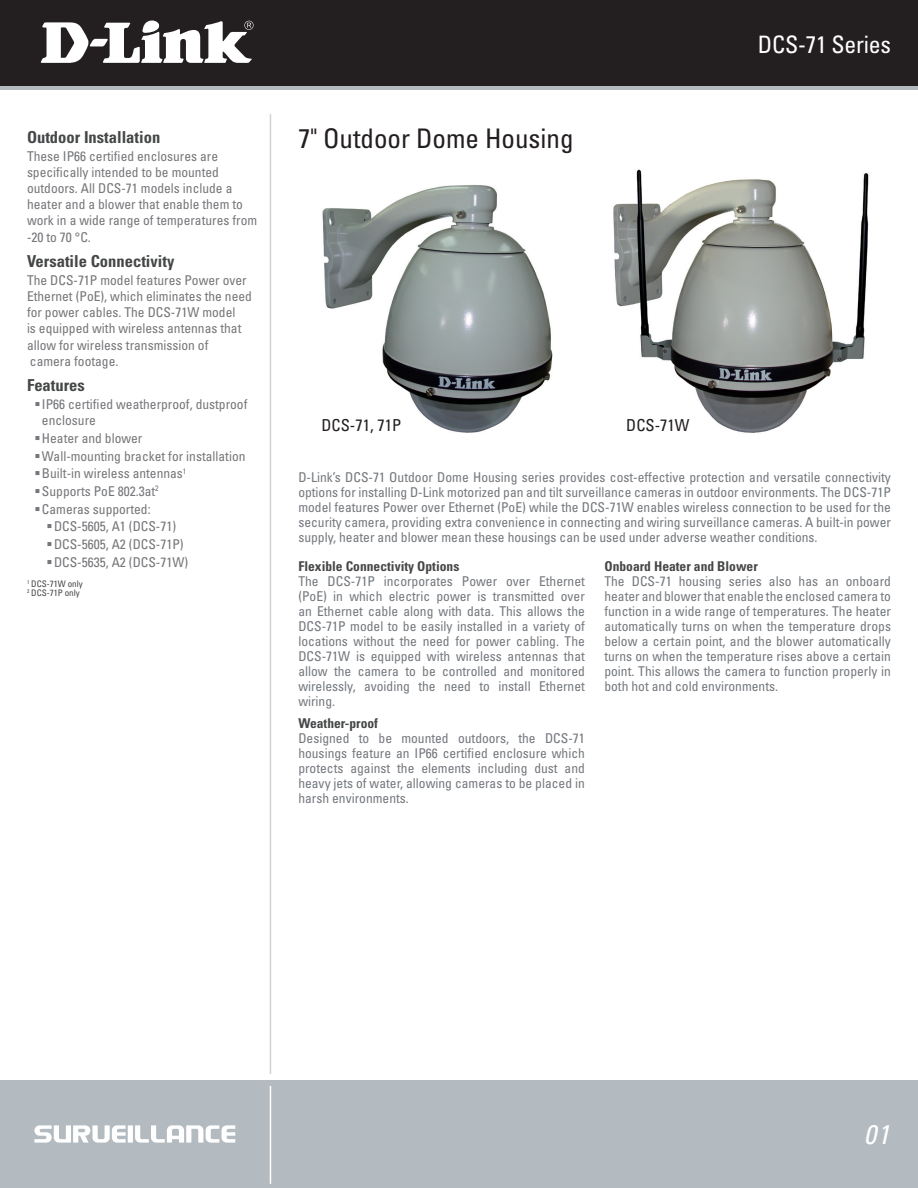
<style>
.page{position:relative;width:918px;height:1188px;background:#fff}
.page>*{position:absolute;margin:0;border:0;box-sizing:border-box;transform-origin:0 0}
.t1{font:condensed 27px "Univers";color:#231f20}
.t2{font:italic condensed 27px "Univers";color:#fff}
.t3{font:condensed 24px "Univers";letter-spacing:-.01em;color:#fff}
.t4{font:700 condensed 16.5px "Univers";color:#454647}
.t5{font:condensed 16.5px "Univers";color:#231f20}
.t6{font:condensed 13.5px/15px "Univers";color:#74787d;text-align:justify}
.t7{font:condensed 13.5px/16.2px "Univers";color:#757679}
.t8{font:700 condensed 13.5px "Univers";color:#454647}
.t9{font:condensed 9px/9px "Univers";color:#454647}
</style>
<div class="page">
<div style="left:0;top:1080px;width:918px;height:108px;background:#b3bbc0"></div>
<hr style="left:270px;top:1086px;width:1px;height:98px;background:#fff">
<div style="left:0;top:0;width:918px;height:89px;background:linear-gradient(to right,#b3bbc0,#b3bbc0)"></div>
<div style="left:0;top:0;width:918px;height:85px;background:#231f20"></div>
<svg style="left:41px;top:20px;width:213px;height:43px"></svg>
<hr style="left:270px;top:114px;width:1px;height:960px;background:#d1d2d4">
<svg style="left:34px;top:1125px;width:201px;height:18px"></svg>
<img style="left:322px;top:185px;width:231px;height:248px">
<img style="left:613px;top:169px;width:256px;height:264px">
<p class="t4" style="left:27px;top:127px;width:135px">Outdoor Installation</p>
<p class="t7" style="left:27px;top:147px;width:232px">These IP66 certified enclosures are specifically intended to be mounted outdoors. All DCS-71 models include a heater and a blower that enable them to work in a wide range of temperatures from -20 to 70 °C.</p>
<p class="t4" style="left:27px;top:251px;width:149px">Versatile Connectivity</p>
<p class="t7" style="left:27px;top:272px;width:226px">The DCS-71P model features Power over Ethernet (PoE), which eliminates the need for power cables. The DCS-71W model<br>is equipped with wireless antennas that allow for wireless transmission of camera footage.</p>
<p class="t4" style="left:27px;top:375px;width:59px">Features</p>
<p class="t7" style="left:42px;top:396px;width:207px">IP66 certified weatherproof, dustproof enclosure</p>
<p class="t7" style="left:42px;top:430px;width:102px">Heater and blower</p>
<p class="t7" style="left:42px;top:447px;width:205px">Wall-mounting bracket for installation</p>
<p class="t7" style="left:42px;top:465px;width:146px">Built-in wireless antennas<sup>1</sup></p>
<p class="t7" style="left:42px;top:483px;width:118px">Supports PoE 802.3at<sup>2</sup></p>
<p class="t7" style="left:42px;top:501px;width:110px">Cameras supported:</p>
<p class="t7" style="left:54px;top:518px;width:124px">DCS-5605, A1 (DCS-71)</p>
<p class="t7" style="left:54px;top:536px;width:131px">DCS-5605, A2 (DCS-71P)</p>
<p class="t7" style="left:54px;top:554px;width:136px">DCS-5635, A2 (DCS-71W)</p>
<p class="t9" style="left:27px;top:579px;width:57px"><sup>1</sup> DCS-71W only<br><sup>2</sup> DCS-71P only</p>
<h1 class="t1" style="left:298px;top:122px;width:277px">7" Outdoor Dome Housing</h1>
<h2 class="t3" style="left:758px;top:29px;width:135px">DCS-71 Series</h2>
<p class="t5" style="left:321px;top:414px;width:81px">DCS-71, 71P</p>
<p class="t5" style="left:626px;top:414px;width:65px">DCS-71W</p>
<p class="t6" style="left:298px;top:469px;width:594px">D-Link’s DCS-71 Outdoor Dome Housing series provides cost-effective protection and versatile connectivity options for installing D-Link motorized pan and tilt surveillance cameras in outdoor environments. The DCS-71P model features Power over Ethernet (PoE) while the DCS-71W enables wireless connection to be used for the security camera, providing extra convenience in connecting and wiring surveillance cameras. A built-in power supply, heater and blower mean these housings can be used under adverse weather conditions.</p>
<p class="t8" style="left:298px;top:558px;width:163px">Flexible Connectivity Options</p>
<p class="t6" style="left:298px;top:573px;width:288px">The DCS-71P incorporates Power over Ethernet (PoE) in which electric power is transmitted over an Ethernet cable along with data. This allows the DCS-71P model to be easily installed in a variety of locations without the need for power cabling. The DCS-71W is equipped with wireless antennas that allow the camera to be controlled and monitored wirelessly, avoiding the need to install Ethernet wiring.</p>
<p class="t8" style="left:298px;top:715px;width:81px">Weather-proof</p>
<p class="t6" style="left:298px;top:731px;width:288px">Designed to be mounted outdoors, the DCS-71 housings feature an IP66 certified enclosure which protects against the elements including dust and heavy jets of water, allowing cameras to be placed in harsh environments.</p>
<p class="t8" style="left:604px;top:558px;width:155px">Onboard Heater and Blower</p>
<p class="t6" style="left:604px;top:573px;width:288px">The DCS-71 housing series also has an onboard heater and blower that enable the enclosed camera to function in a wide range of temperatures. The heater automatically turns on when the temperature drops below a certain point, and the blower automatically turns on when the temperature rises above a certain point. This allows the camera to function properly in both hot and cold environments.</p>
<h1 class="t2" style="left:864px;top:1118px;width:27px">01</h1>
</div>
